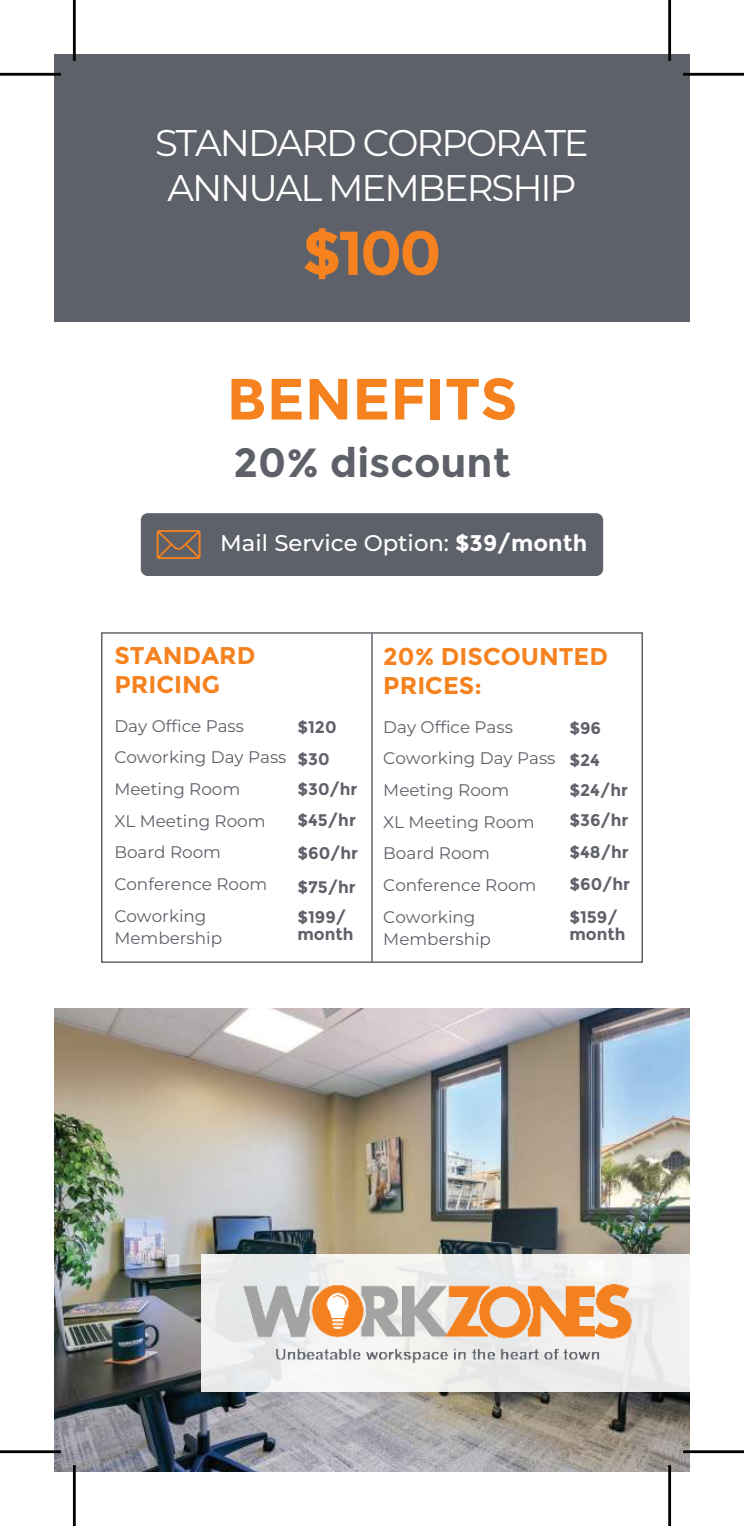
<style>
.page{position:relative;width:744px;height:1526px;background:#fff}
.page>*{position:absolute;margin:0;border:0;box-sizing:border-box;transform-origin:0 0}
.t1{font:700 61.88px "Montserrat";color:#f5821f}
.t2{font:700 58.05px "Montserrat";color:#f5821f}
.t3{font:700 40.73px "Montserrat";color:#5e6169}
.t4{font:37.12px/44.6px "Montserrat";letter-spacing:-.055em;color:#fff;text-align:center}
.t5{font:700 24.3px/29px "Montserrat";color:#f5821f}
.t6{font:500 22.72px "Montserrat";color:#fff}
.t7{font:16.88px/31.7px "Montserrat";color:#5e6169}
.t8{font:700 16.88px/31.5px "Montserrat";color:#5e6169}
.t9{font:700 16.65px/16.7px "Montserrat";color:#5e6169}
.s1{font-weight:700}
</style>
<div class="page">
<div style="left:54px;top:54px;width:635px;height:268px;background:#5e6169"></div>
<img style="left:54px;top:1008px;width:635px;height:464px">
<hr style="left:371px;top:633px;width:1px;height:329px;background:#5e6169">
<div style="left:141px;top:513px;width:461px;height:63px;background:#5e6169;border-radius:7px"></div>
<svg style="left:156px;top:530px;width:44px;height:29px"></svg>
<div style="left:201px;top:1254px;width:488px;height:137px;background:#f0f0ef"></div>
<img style="left:241px;top:1284px;width:391px;height:78px">
<hr style="left:0;top:73px;width:61px;height:3px;background:#000">
<hr style="left:682px;top:73px;width:61px;height:3px;background:#000">
<hr style="left:0;top:1450px;width:61px;height:3px;background:#000">
<hr style="left:682px;top:1450px;width:61px;height:3px;background:#000">
<hr style="left:73px;top:0;width:3px;height:61px;background:#000">
<hr style="left:73px;top:1465px;width:3px;height:61px;background:#000">
<hr style="left:667px;top:0;width:3px;height:61px;background:#000">
<hr style="left:667px;top:1465px;width:3px;height:61px;background:#000">
<h3 class="t4" style="left:155px;top:124px;width:435px">STANDARD CORPORATE<br>ANNUAL MEMBERSHIP</h3>
<h1 class="t1" style="left:302px;top:225px;width:141px">$100</h1>
<h2 class="t2" style="left:226px;top:373px;width:292px">BENEFITS</h2>
<h3 class="t3" style="left:233px;top:444px;width:278px">20% discount</h3>
<h3 class="t6" style="left:220px;top:534px;width:368px">Mail Service Option: <span class="s1">$39/month</span></h3>
<h3 class="t5" style="left:114px;top:642px;width:142px">STANDARD<br>PRICING</h3>
<p class="t7" style="left:114px;top:709px;width:173px">Day Office Pass<br>Coworking Day Pass<br>Meeting Room<br>XL Meeting Room<br>Board Room<br>Conference Room<br>Coworking</p>
<p class="t7" style="left:114px;top:923px;width:109px">Membership</p>
<p class="t8" style="left:297px;top:711px;width:41px;line-height:32.4px">$120 $30</p>
<p class="t8" style="left:297px;top:774px;width:62px;line-height:30.6px">$30/hr $45/hr</p>
<p class="t8" style="left:297px;top:837px;width:62px;line-height:33.3px">$60/hr $75/hr</p>
<p class="t9" style="left:297px;top:909px;width:58px">$199/ month</p>
<h3 class="t5" style="left:383px;top:643px;width:226px">20% DISCOUNTED<br>PRICES:</h3>
<p class="t7" style="left:383px;top:710px;width:173px">Day Office Pass<br>Coworking Day Pass<br>Meeting Room<br>XL Meeting Room<br>Board Room<br>Conference Room<br>Coworking</p>
<p class="t7" style="left:383px;top:924px;width:109px">Membership</p>
<p class="t8" style="left:569px;top:712px;width:33px;line-height:32.4px">$96 $24</p>
<p class="t8" style="left:569px;top:775px;width:62px">$24/hr $36/hr $48/hr $60/hr</p>
<p class="t9" style="left:569px;top:910px;width:58px">$159/ month</p>
</div>
